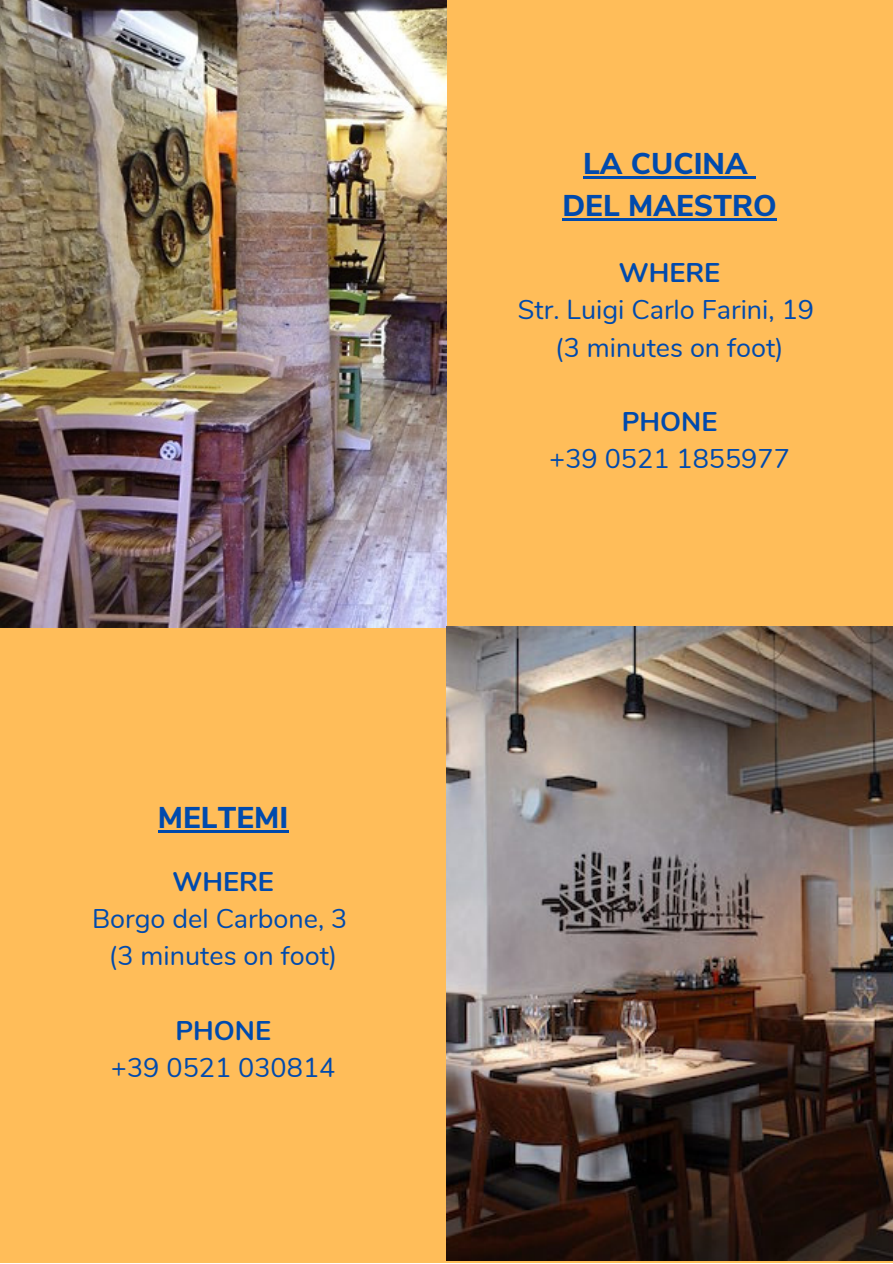
<style>
.page{position:relative;width:893px;height:1264px;background:#fff}
.page>*{position:absolute;margin:0;border:0;box-sizing:border-box;transform-origin:0 0}
.t1{font:800 30px "Nunito Sans";color:#004aad}
.t2{font:27px "Nunito";color:#004aad}
.t3{font:700 27px "Nunito";color:#004aad}
</style>
<div class="page">
<div style="left:0;top:0;width:892px;height:1262px;background:#ffbd59"></div>
<img style="left:0;top:0;width:446px;height:627px">
<img style="left:446px;top:627px;width:446px;height:632px">
<hr style="left:583px;top:176px;width:164px;height:3px;background:#004aad">
<svg style="left:747px;top:176px;width:8px;height:3px"></svg>
<hr style="left:562px;top:218px;width:214px;height:2px;background:#004aad">
<hr style="left:158px;top:830px;width:130px;height:2px;background:#004aad">
<p class="t1" style="left:158px;top:797px;width:132px">MELTEMI</p>
<p class="t3" style="left:172px;top:863px;width:103px">WHERE</p>
<p class="t2" style="left:92px;top:901px;width:257px">Borgo del Carbone, 3</p>
<p class="t2" style="left:109px;top:938px;width:230px">(3 minutes on foot)</p>
<p class="t3" style="left:175px;top:1012px;width:97px">PHONE</p>
<p class="t2" style="left:111px;top:1049px;width:226px">+39 0521 030814</p>
<p class="t1" style="left:583px;top:144px;width:166px">LA CUCINA</p>
<p class="t1" style="left:562px;top:185px;width:216px">DEL MAESTRO</p>
<p class="t3" style="left:619px;top:255px;width:103px">WHERE</p>
<p class="t2" style="left:518px;top:292px;width:297px">Str. Luigi Carlo Farini, 19</p>
<p class="t2" style="left:555px;top:329px;width:230px">(3 minutes on foot)</p>
<p class="t3" style="left:621px;top:403px;width:97px">PHONE</p>
<p class="t2" style="left:549px;top:440px;width:242px">+39 0521 1855977</p>
</div>
